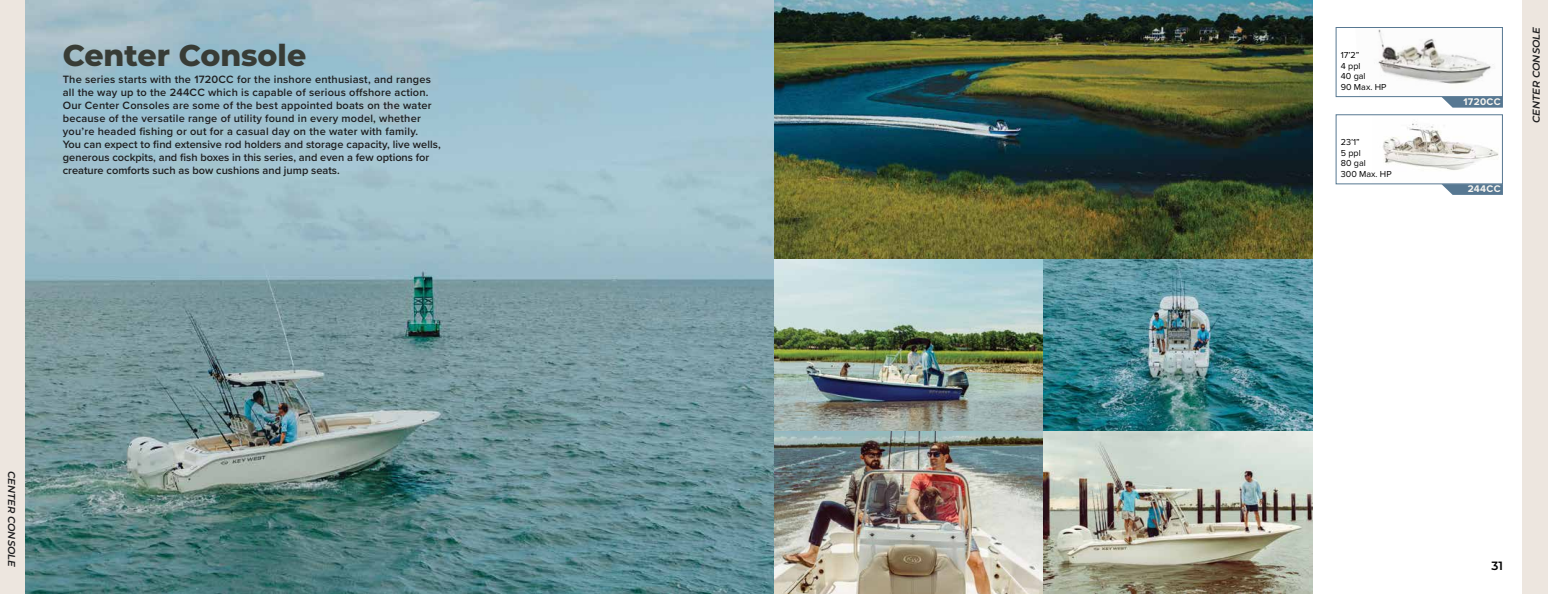
<style>
.page{position:relative;width:1548px;height:594px;background:#fff}
.page>*{position:absolute;margin:0;border:0;box-sizing:border-box;transform-origin:0 0}
.t1{font:800 30px "Montserrat";color:#383c36}
.t2{font:600 12px "Montserrat";color:#000}
.t3{font:600 11px/13px "Proxima Nova";letter-spacing:.02em;color:#1f1f20}
.t4{font:italic 600 10px "Montserrat";color:#1f1f20}
.t5{font:700 10px "Proxima Nova";letter-spacing:.03em;color:#f7f5f0}
.t6{font:9px/10.8px "Proxima Nova";color:#000}
</style>
<div class="page">
<div style="left:0;top:0;width:25px;height:594px;background:#ede6df"></div>
<div style="left:1523px;top:0;width:25px;height:594px;background:#ede6df"></div>
<img style="left:25px;top:0;width:1288px;height:594px">
<img style="left:774px;top:260px;width:270px;height:171px">
<img style="left:1044px;top:260px;width:269px;height:171px">
<img style="left:774px;top:431px;width:270px;height:163px">
<img style="left:1044px;top:431px;width:269px;height:163px">
<img style="left:1378px;top:29px;width:116px;height:55px">
<div style="left:1336px;top:27px;width:167px;height:70px;border:1px solid #577892"></div>
<img style="left:1383px;top:123px;width:116px;height:47px">
<div style="left:1336px;top:114px;width:167px;height:70px;border:1px solid #577892"></div>
<svg style="left:1441px;top:97px;width:62px;height:11px"></svg>
<svg style="left:1441px;top:184px;width:62px;height:11px"></svg>
<h1 class="t1" style="left:63px;top:33px;width:245px">Center Console</h1>
<p class="t3" style="left:63px;top:73px;width:379px">The series starts with the 1720CC for the inshore enthusiast, and ranges all the way up to the 244CC which is capable of serious offshore action.<br>Our Center Consoles are some of the best appointed boats on the water because of the versatile range of utility found in every model, whether you’re headed fishing or out for a casual day on the water with family.<br>You can expect to find extensive rod holders and storage capacity, live wells, generous cockpits, and fish boxes in this series, and even a few options for creature comforts such as bow cushions and jump seats.</p>
<p class="t4" style="left:19px;top:471px;width:98px;rotate:90deg">CENTER CONSOLE</p>
<p class="t6" style="left:1341px;top:49px;width:47px">17’2”<br>4 ppl<br>40 gal<br>90 Max. HP</p>
<p class="t6" style="left:1341px;top:136px;width:52px">23’1”<br>5 ppl<br>80 gal<br>300 Max. HP</p>
<p class="t5" style="left:1464px;top:94px;width:38px">1720CC</p>
<p class="t5" style="left:1468px;top:181px;width:34px">244CC</p>
<p class="t4" style="left:1529px;top:123px;width:98px;rotate:-90deg">CENTER CONSOLE</p>
<p class="t2" style="left:1491px;top:557px;width:13px">31</p>
</div>
